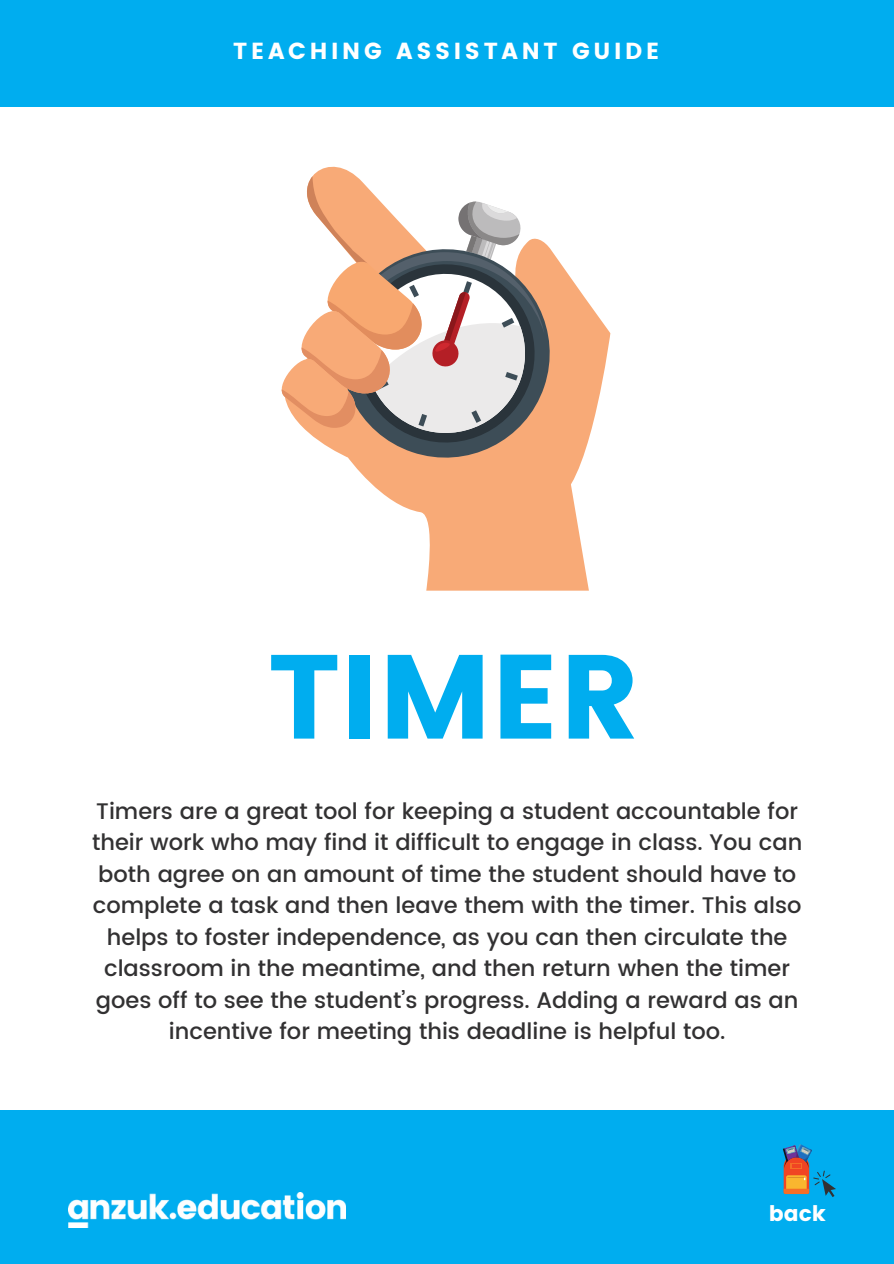
<style>
.page{position:relative;width:894px;height:1264px;background:#fff}
.page>*{position:absolute;margin:0;border:0;box-sizing:border-box;transform-origin:0 0}
.t1{font:119.25px "Poppins";color:#00adef}
.t2{font:23.25px "Poppins";letter-spacing:.16em;color:#fff}
.t3{font:500 22.5px/31.5px "Poppins";color:#323132;text-align:center}
.t4{font:21.45px "Poppins";color:#fff}
</style>
<div class="page">
<div style="left:0;top:0;width:893px;height:107px;background:#00adef"></div>
<div style="left:426px;top:530px;width:162px;height:60px;background:#f8aa77"></div>
<svg style="left:281px;top:166px;width:329px;height:364px"></svg>
<div style="left:0;top:1110px;width:893px;height:153px;background:#00adef"></div>
<img style="left:68px;top:1192px;width:277px;height:35px">
<svg style="left:782px;top:1144px;width:53px;height:53px"></svg>
<p class="t2" style="left:233px;top:38px;width:427px">TEACHING ASSISTANT GUIDE</p>
<h1 class="t1" style="left:268px;top:627px;width:373px">TIMER</h1>
<p class="t3" style="left:92px;top:795px;width:711px">Timers are a great tool for keeping a student accountable for their work who may find it difficult to engage in class. You can both agree on an amount of time the student should have to complete a task and then leave them with the timer. This also helps to foster independence, as you can then circulate the classroom in the meantime, and then return when the timer goes off to see the student’s progress. Adding a reward as an incentive for meeting this deadline is helpful too.</p>
<p class="t4" style="left:768px;top:1200px;width:58px">back</p>
</div>
